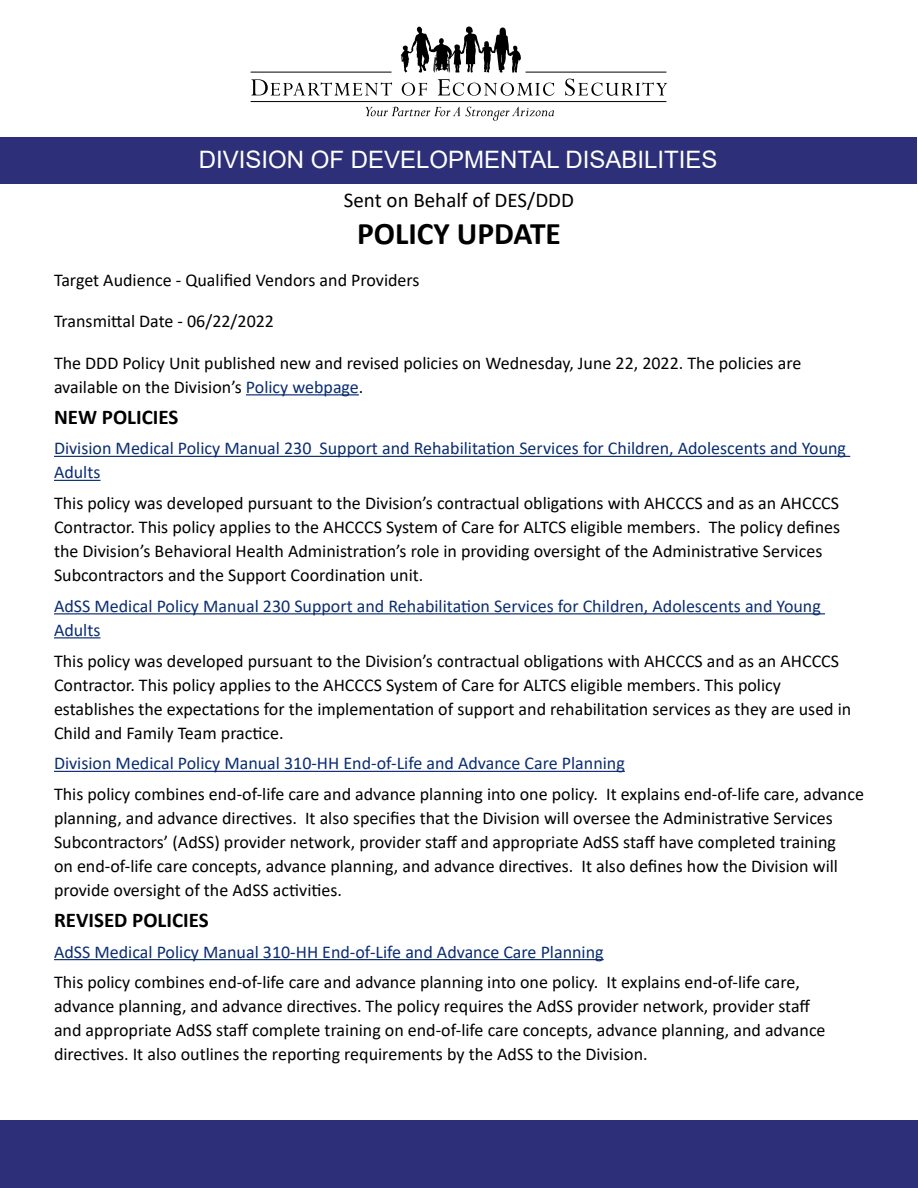
<style>
.page{position:relative;width:918px;height:1188px;background:#fff}
.page>*{position:absolute;margin:0;border:0;box-sizing:border-box;transform-origin:0 0}
.t1{font:700 31.5px "Calibri";color:#000}
.t2{font:24px "Arial";color:#fff}
.t3{font:700 21px "Calibri";color:#000}
.t4{font:21px "Calibri";color:#000}
.t5{font:18px/24px "Calibri";color:#000}
.t6{font:18px/24px "Calibri";color:#0b2d72}
.s1{color:#0b2d72}
</style>
<div class="page">
<div style="left:0;top:1120px;width:918px;height:68px;background:#2d3079"></div>
<svg style="left:366px;top:107px;width:188px;height:14px"></svg>
<svg style="left:401px;top:27px;width:120px;height:46px"></svg>
<svg style="left:402px;top:83px;width:25px;height:13px"></svg>
<svg style="left:438px;top:79px;width:116px;height:17px"></svg>
<svg style="left:565px;top:79px;width:102px;height:17px"></svg>
<hr style="left:251px;top:72px;width:141px;height:1px;background:#000">
<hr style="left:526px;top:72px;width:140px;height:1px;background:#000">
<hr style="left:251px;top:101px;width:415px;height:1px;background:#000">
<svg style="left:251px;top:79px;width:141px;height:16px"></svg>
<div style="left:1px;top:138px;width:916px;height:46px;background:#2d3079"></div>
<hr style="left:246px;top:394px;width:113px;height:1px;background:#0b2d72">
<hr style="left:54px;top:456px;width:796px;height:1px;background:#0b2d72">
<hr style="left:54px;top:480px;width:47px;height:1px;background:#0b2d72">
<hr style="left:54px;top:613px;width:771px;height:1px;background:#0b2d72">
<hr style="left:54px;top:637px;width:47px;height:1px;background:#0b2d72">
<hr style="left:54px;top:771px;width:571px;height:1px;background:#0b2d72">
<hr style="left:54px;top:959px;width:550px;height:1px;background:#0b2d72">
<h2 class="t2" style="left:199px;top:143px;width:520px">DIVISION OF DEVELOPMENTAL DISABILITIES</h2>
<p class="t4" style="left:344px;top:185px;width:232px">Sent on Behalf of DES/DDD</p>
<h1 class="t1" style="left:357px;top:212px;width:205px">POLICY UPDATE</h1>
<p class="t5" style="left:54px;top:267px;width:367px">Target Audience - Qualified Vendors and Providers</p>
<p class="t5" style="left:54px;top:309px;width:222px">Transmittal Date - 06/22/2022</p>
<p class="t5" style="left:54px;top:350px;width:749px">The DDD Policy Unit published new and revised policies on Wednesday, June 22, 2022. The policies are available on the Division’s <span class="s1">Policy webpage</span>.</p>
<h2 class="t3" style="left:54px;top:402px;width:126px">NEW POLICIES</h2>
<p class="t6" style="left:54px;top:436px;width:794px">Division Medical Policy Manual 230 Support and Rehabilitation Services for Children, Adolescents and Young<br>Adults</p>
<p class="t5" style="left:54px;top:491px;width:788px">This policy was developed pursuant to the Division’s contractual obligations with AHCCCS and as an AHCCCS Contractor. This policy applies to the AHCCCS System of Care for ALTCS eligible members. The policy defines the Division’s Behavioral Health Administration’s role in providing oversight of the Administrative Services Subcontractors and the Support Coordination unit.</p>
<p class="t6" style="left:54px;top:593px;width:768px">AdSS Medical Policy Manual 230 Support and Rehabilitation Services for Children, Adolescents and Young<br>Adults</p>
<p class="t5" style="left:54px;top:648px;width:799px">This policy was developed pursuant to the Division’s contractual obligations with AHCCCS and as an AHCCCS Contractor. This policy applies to the AHCCCS System of Care for ALTCS eligible members. This policy establishes the expectations for the implementation of support and rehabilitation services as they are used in Child and Family Team practice.</p>
<p class="t5" style="left:54px;top:747px;width:811px;line-height:30.8px"><span class="s1">Division Medical Policy Manual 310-HH End-of-Life and Advance Care Planning<br></span>This policy combines end-of-life care and advance planning into one policy. It explains end-of-life care, advance</p>
<p class="t5" style="left:54px;top:806px;width:786px">planning, and advance directives. It also specifies that the Division will oversee the Administrative Services Subcontractors’ (AdSS) provider network, provider staff and appropriate AdSS staff have completed training on end-of-life care concepts, advance planning, and advance directives. It also defines how the Division will provide oversight of the AdSS activities.</p>
<h2 class="t3" style="left:54px;top:905px;width:156px">REVISED POLICIES</h2>
<p class="t5" style="left:54px;top:936px;width:747px;line-height:30.8px"><span class="s1">AdSS Medical Policy Manual 310-HH End-of-Life and Advance Care Planning<br></span>This policy combines end-of-life care and advance planning into one policy. It explains end-of-life care,</p>
<p class="t5" style="left:54px;top:994px;width:773px">advance planning, and advance directives. The policy requires the AdSS provider network, provider staff and appropriate AdSS staff complete training on end-of-life care concepts, advance planning, and advance directives. It also outlines the reporting requirements by the AdSS to the Division.</p>
</div>
